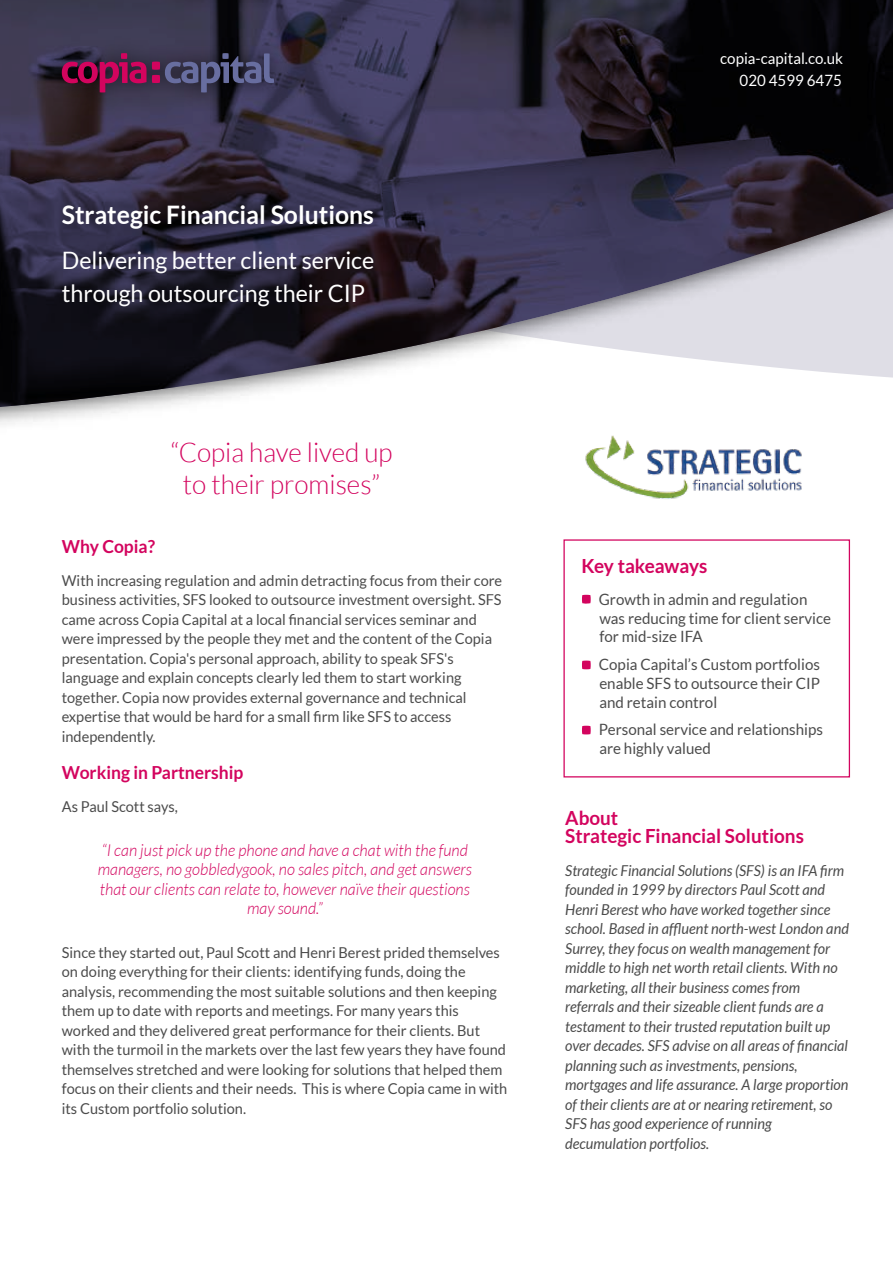
<style>
.page{position:relative;width:893px;height:1263px;background:#fff}
.page>*{position:absolute;margin:0;border:0;box-sizing:border-box;transform-origin:0 0}
.t1{font:300 27px/32.4px "Lato";color:#d3045e;text-align:center}
.t2{font:700 25.5px "Lato";color:#fff}
.t3{font:24px/33px "Lato";color:#fff}
.t4{font:700 19.5px/18px "Lato";color:#d3045e}
.t5{font:700 18px "Lato";color:#d3045e}
.t6{font:italic 300 16.5px/19.5px "Lato";color:#d3045e;text-align:center}
.t7{font:15.6px/18.8px "Lato";color:#4b4b4b}
.t8{font:15.6px "Lato";color:#fff}
.t9{font:15px/19.5px "Lato";color:#4b4b4b}
.t10{font:italic 15px/19.5px "Lato";color:#4b4b4b}
.s1{color:#d3045e}
</style>
<div class="page">
<svg style="left:0;top:0;width:893px;height:407px;background:#504d5c"></svg>
<img style="left:36px;top:27px;width:264px;height:91px">
<svg style="left:62px;top:53px;width:212px;height:39px;background:#522f53"></svg>
<img style="left:585px;top:435px;width:217px;height:64px">
<div style="left:563px;top:539px;width:287px;height:238px;border:1px solid #d3045e"></div>
<svg style="left:582px;top:595px;width:9px;height:8px"></svg>
<svg style="left:582px;top:661px;width:9px;height:8px"></svg>
<svg style="left:582px;top:726px;width:9px;height:8px"></svg>
<h2 class="t2" style="left:62px;top:200px;width:314px">Strategic Financial Solutions</h2>
<h3 class="t3" style="left:62px;top:244px;width:314px">Delivering better client service through outsourcing their CIP</h3>
<h1 class="t1" style="left:171px;top:436px;width:224px">“Copia have lived up to their promises”</h1>
<p class="t5" style="left:62px;top:536px;width:95px">Why Copia?</p>
<p class="t9" style="left:62px;top:570px;width:442px">With increasing regulation and admin detracting focus from their core business activities, SFS looked to outsource investment oversight. SFS came across Copia Capital at a local financial services seminar and were impressed by the people they met and the content of the Copia presentation. Copia's personal approach, ability to speak SFS's language and explain concepts clearly led them to start working together. Copia now provides external governance and technical expertise that would be hard for a small firm like SFS to access independently.</p>
<p class="t5" style="left:62px;top:762px;width:183px">Working in Partnership</p>
<p class="t9" style="left:62px;top:797px;width:118px">As Paul Scott says,</p>
<p class="t6" style="left:98px;top:841px;width:376px">“I can just pick up the phone and have a chat with the fund managers, no gobbledygook, no sales pitch, and get answers that our clients can relate to, however naïve their questions may sound.”</p>
<p class="t9" style="left:62px;top:943px;width:447px">Since they started out, Paul Scott and Henri Berest prided themselves on doing everything for their clients: identifying funds, doing the analysis, recommending the most suitable solutions and then keeping them up to date with reports and meetings. For many years this worked and they delivered great performance for their clients. But with the turmoil in the markets over the last few years they have found themselves stretched and were looking for solutions that helped them focus on their clients and their needs. This is where Copia came in with its Custom portfolio solution.</p>
<p class="t8" style="left:720px;top:50px;width:124px">copia-capital.co.uk</p>
<p class="t8" style="left:740px;top:72px;width:104px">020 4599 6475</p>
<h3 class="t4" style="left:581px;top:556px;width:128px">Key takeaways</h3>
<p class="t7" style="left:599px;top:590px;width:233px;text-indent:-18px"><span class="s1">•</span> Growth in admin and regulation was reducing time for client service for mid-size IFA</p>
<p class="t7" style="left:599px;top:655px;width:222px;text-align:justify;text-indent:-18px">• Copia Capital’s Custom portfolios enable SFS to outsource their CIP and retain control</p>
<p class="t7" style="left:599px;top:720px;width:225px;text-indent:-18px">• Personal service and relationships are highly valued</p>
<h3 class="t4" style="left:565px;top:808px;width:240px">About<br>Strategic Financial Solutions</h3>
<p class="t10" style="left:565px;top:861px;width:285px">Strategic Financial Solutions (SFS) is an IFA firm founded in 1999 by directors Paul Scott and Henri Berest who have worked together since school. Based in affluent north-west London and Surrey, they focus on wealth management for middle to high net worth retail clients. With no marketing, all their business comes from referrals and their sizeable client funds are a testament to their trusted reputation built up over decades. SFS advise on all areas of financial planning such as investments, pensions, mortgages and life assurance. A large proportion of their clients are at or nearing retirement, so SFS has good experience of running decumulation portfolios.</p>
</div>
